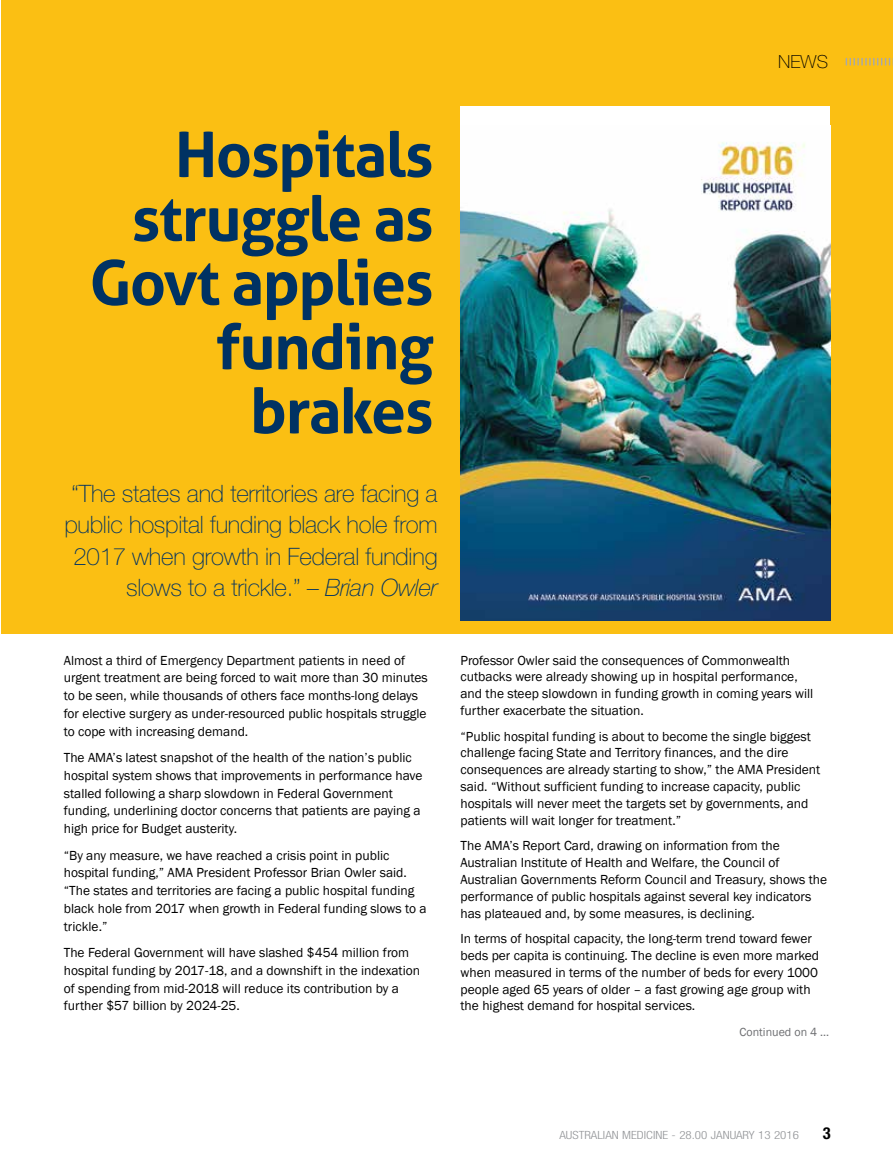
<style>
.page{position:relative;width:893px;height:1170px;background:#fff}
.page>*{position:absolute;margin:0;border:0;box-sizing:border-box;transform-origin:0 0}
.t1{font:700 62.4px/64.1px "Aller";letter-spacing:-.02em;color:#003263;text-align:right}
.t2{font:100 24px/31.5px "Helvetica Neue";letter-spacing:-.01em;color:#003263;text-align:right}
.t3{font:100 18px "Helvetica Neue";color:#000}
.t4{font:700 condensed 16.5px "Helvetica Neue";color:#000}
.t5{font:13.5px/16.8px "Franklin Gothic";color:#000}
.t6{font:12px "Franklin Gothic";color:#6d6e71}
.t7{font:300 condensed 11.25px "Helvetica Neue";color:#939598;scale:1.15 1}
.s1{font-style:italic}
</style>
<div class="page">
<div style="left:1px;top:0;width:892px;height:634px;background:#fbbf13"></div>
<svg style="left:846px;top:58px;width:47px;height:7px"></svg>
<div style="left:460px;top:106px;width:370px;height:514px;background:#fff"></div>
<img style="left:460px;top:142px;width:370px;height:478px">
<h3 class="t3" style="left:778px;top:52px;width:51px">NEWS</h3>
<h1 class="t1" style="left:89px;top:122px;width:346px">Hospitals struggle as<br>Govt applies funding brakes</h1>
<h2 class="t2" style="left:64px;top:477px;width:375px">“The states and territories are facing a public hospital funding black hole from 2017 when growth in Federal funding slows to a trickle.” <span class="s1">– Brian Owler</span></h2>
<p class="t5" style="left:64px;top:651px;width:365px;line-height:17.9px">Almost a third of Emergency Department patients in need of urgent treatment are being forced to wait more than 30 minutes to be seen, while thousands of others face months-long delays for elective surgery as under-resourced public hospitals struggle to cope with increasing demand.</p>
<p class="t5" style="left:64px;top:749px;width:360px;line-height:17.9px">The AMA’s latest snapshot of the health of the nation’s public hospital system shows that improvements in performance have stalled following a sharp slowdown in Federal Government funding, underlining doctor concerns that patients are paying a high price for Budget austerity.</p>
<p class="t5" style="left:64px;top:846px;width:364px;line-height:17.9px">“By any measure, we have reached a crisis point in public hospital funding,” AMA President Professor Brian Owler said. “The states and territories are facing a public hospital funding black hole from 2017 when growth in Federal funding slows to a trickle.”</p>
<p class="t5" style="left:64px;top:943px;width:358px;line-height:17.9px">The Federal Government will have slashed $454 million from hospital funding by 2017-18, and a downshift in the indexation of spending from mid-2018 will reduce its contribution by a further $57 billion by 2024-25.</p>
<p class="t5" style="left:460px;top:652px;width:354px">Professor Owler said the consequences of Commonwealth cutbacks were already showing up in hospital performance, and the steep slowdown in funding growth in coming years will further exacerbate the situation.</p>
<p class="t5" style="left:460px;top:728px;width:361px">“Public hospital funding is about to become the single biggest challenge facing State and Territory finances, and the dire consequences are already starting to show,” the AMA President said. “Without sufficient funding to increase capacity, public hospitals will never meet the targets set by governments, and patients will wait longer for treatment.”</p>
<p class="t5" style="left:460px;top:837px;width:368px">The AMA’s Report Card, drawing on information from the Australian Institute of Health and Welfare, the Council of Australian Governments Reform Council and Treasury, shows the performance of public hospitals against several key indicators has plateaued and, by some measures, is declining.</p>
<p class="t5" style="left:460px;top:930px;width:360px">In terms of hospital capacity, the long-term trend toward fewer beds per capita is continuing. The decline is even more marked when measured in terms of the number of beds for every 1000 people aged 65 years of older – a fast growing age group with the highest demand for hospital services.</p>
<p class="t6" style="left:740px;top:1024px;width:91px">Continued on 4 ...</p>
<p class="t7" style="left:559px;top:1128px;width:210px">AUSTRALIAN MEDICINE - 28.00 JANUARY 13 2016</p>
<p class="t4" style="left:823px;top:1122px;width:9px">3</p>
</div>
